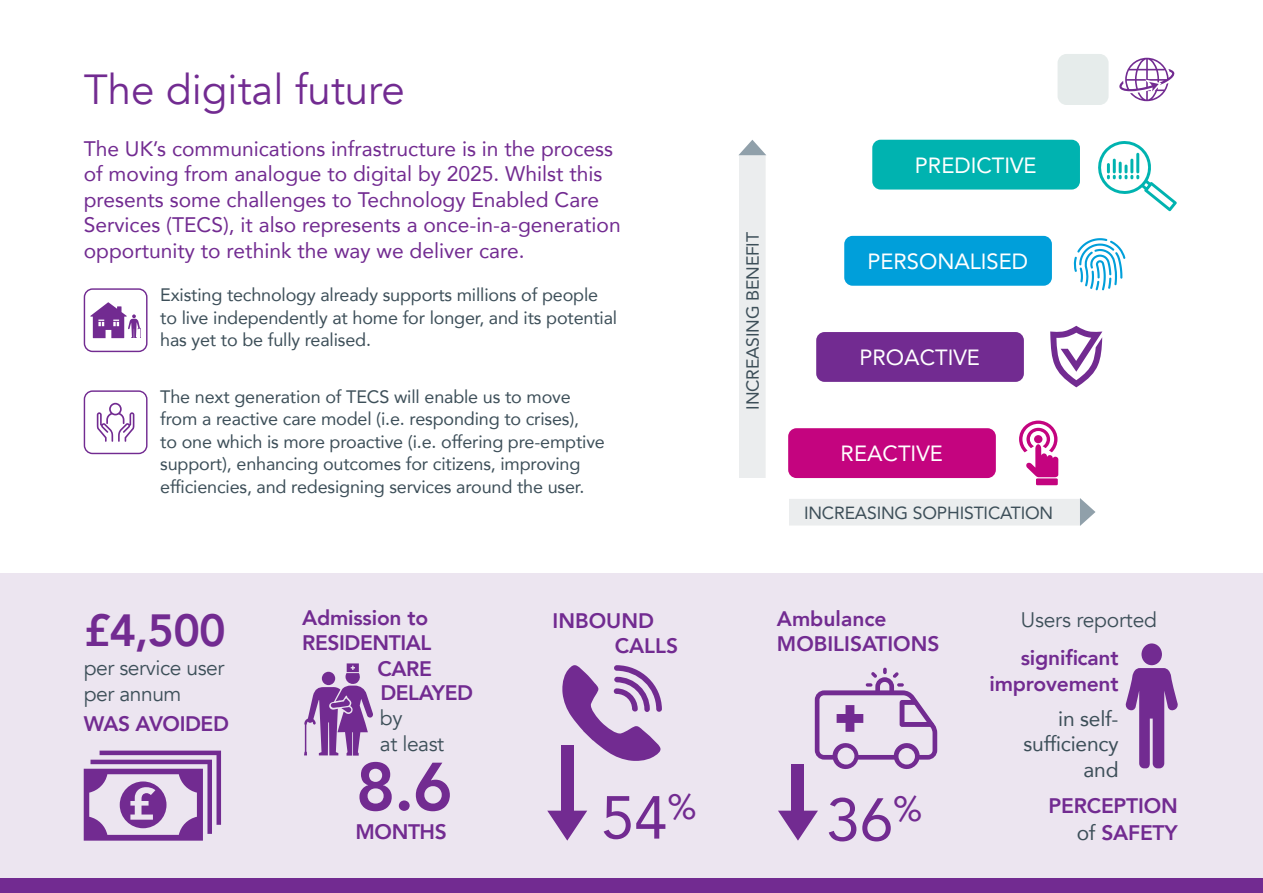
<style>
.page{position:relative;width:1263px;height:893px;background:#fff}
.page>*{position:absolute;margin:0;border:0;box-sizing:border-box;transform-origin:0 0}
.t1{font:800 67.5px "Avenir";color:#722b91}
.t2{font:60px "Avenir";color:#722b91}
.t3{font:800 45px "Avenir";color:#722b91}
.t4{font:42px "Avenir";color:#722b91}
.t5{font:22.05px "Avenir";color:#fff}
.t6{font:21px/25.5px "Avenir";color:#722b91}
.t7{font:800 21px/25.5px "Avenir";letter-spacing:-.01em;color:#722b91;text-align:right}
.t8{font:21px/25.5px "Avenir";letter-spacing:-.02em;color:#3d4f59}
.t9{font:21px/25.5px "Avenir";letter-spacing:-.01em;color:#3d4f59;text-align:right}
.t10{font:18px/22.5px "Avenir";letter-spacing:-.01em;color:#3d4f59}
.t11{font:17.55px "Avenir";letter-spacing:-.01em;color:#3d4f59}
.s1{font-weight:400;color:#3d4f59}
</style>
<div class="page">
<svg style="left:1119px;top:58px;width:56px;height:43px"></svg>
<div style="left:0;top:573px;width:1263px;height:320px;background:#eae2ef"></div>
<div style="left:0;top:878px;width:1263px;height:15px;background:#722b91"></div>
<div style="left:1057px;top:54px;width:51px;height:51px;background:#e6eceb;border-radius:9px"></div>
<div style="left:84px;top:288px;width:63px;height:64px;border:1px solid #722b91;border-radius:8px"></div>
<div style="left:84px;top:390px;width:63px;height:64px;border:1px solid #722b91;border-radius:8px"></div>
<svg style="left:90px;top:302px;width:51px;height:36px"></svg>
<svg style="left:97px;top:403px;width:37px;height:39px"></svg>
<svg style="left:84px;top:751px;width:137px;height:90px"></svg>
<svg style="left:547px;top:811px;width:40px;height:30px"></svg>
<div style="left:561px;top:745px;width:12px;height:84px;background:#722b91"></div>
<svg style="left:562px;top:665px;width:100px;height:97px"></svg>
<svg style="left:304px;top:663px;width:69px;height:93px"></svg>
<svg style="left:815px;top:668px;width:122px;height:101px"></svg>
<svg style="left:778px;top:811px;width:40px;height:30px"></svg>
<div style="left:792px;top:764px;width:12px;height:65px;background:#722b91"></div>
<svg style="left:1125px;top:668px;width:53px;height:100px"></svg>
<div style="left:1141px;top:643px;width:21px;height:22px;background:#722b91;border-radius:50%"></div>
<svg style="left:1098px;top:141px;width:79px;height:70px"></svg>
<div style="left:872px;top:140px;width:208px;height:50px;background:#00b3b0;border-radius:8px"></div>
<svg style="left:738px;top:154px;width:342px;height:372px"></svg>
<svg style="left:738px;top:140px;width:28px;height:15px"></svg>
<svg style="left:1080px;top:498px;width:15px;height:28px"></svg>
<svg style="left:1050px;top:326px;width:52px;height:61px"></svg>
<svg style="left:1019px;top:421px;width:39px;height:64px"></svg>
<div style="left:788px;top:428px;width:208px;height:50px;background:#c4047f;border-radius:8px"></div>
<div style="left:816px;top:332px;width:208px;height:50px;background:#722b91;border-radius:8px"></div>
<div style="left:727px;top:478px;width:61px;height:59px;background:#fff"></div>
<svg style="left:1073px;top:238px;width:52px;height:52px"></svg>
<h3 class="t4" style="left:84px;top:65px;width:323px">The digital future</h3>
<p class="t6" style="left:84px;top:135px;width:538px">The UK’s communications infrastructure is in the process of moving from analogue to digital by 2025. Whilst this presents some challenges to Technology Enabled Care Services (TECS), it also represents a once-in-a-generation opportunity to rethink the way we deliver care.</p>
<p class="t10" style="left:160px;top:283px;width:458px">Existing technology already supports millions of people to live independently at home for longer, and its potential has yet to be fully realised.</p>
<p class="t10" style="left:160px;top:385px;width:446px">The next generation of TECS will enable us to move from a reactive care model (i.e. responding to crises),<br>to one which is more proactive (i.e. offering pre-emptive support), enhancing outcomes for citizens, improving efficiencies, and redesigning services around the user.</p>
<p class="t7" style="left:302px;top:605px;width:131px">Admission to<br>RESIDENTIAL<br>CARE</p>
<p class="t7" style="left:615px;top:608px;width:65px;text-align:left;text-indent:-62px">INBOUND<br>CALLS</p>
<h3 class="t3" style="left:84px;top:595px;width:144px">£4,500</h3>
<p class="t8" style="left:84px;top:656px;width:142px">per service user per annum</p>
<p class="t7" style="left:84px;top:710px;width:147px">WAS AVOIDED</p>
<p class="t8" style="left:380px;top:706px;width:66px">by<br>at least</p>
<p class="t7" style="left:380px;top:680px;width:94px">DELAYED</p>
<h1 class="t1" style="left:356px;top:734px;width:99px">8.6</h1>
<p class="t7" style="left:356px;top:819px;width:93px">MONTHS</p>
<h2 class="t2" style="left:601px;top:770px;width:97px">54<sup>%</sup></h2>
<p class="t11" style="left:739px;top:410px;width:179px;rotate:-90deg">INCREASING BENEFIT</p>
<p class="t5" style="left:915px;top:147px;width:123px">PREDICTIVE</p>
<p class="t5" style="left:867px;top:243px;width:162px">PERSONALISED</p>
<p class="t5" style="left:859px;top:340px;width:122px">PROACTIVE</p>
<p class="t5" style="left:840px;top:436px;width:104px">REACTIVE</p>
<p class="t11" style="left:804px;top:498px;width:251px">INCREASING SOPHISTICATION</p>
<p class="t7" style="left:777px;top:606px;width:164px;text-align:left">Ambulance<br>MOBILISATIONS</p>
<h2 class="t2" style="left:826px;top:772px;width:97px">36<sup>%</sup></h2>
<p class="t8" style="left:1021px;top:607px;width:138px">Users reported</p>
<p class="t7" style="left:989px;top:645px;width:130px">significant improvement</p>
<p class="t9" style="left:1023px;top:705px;width:97px">in self&shy;sufficiency and</p>
<p class="t7" style="left:1048px;top:792px;width:131px;line-height:27.2px">PERCEPTION <span class="s1">of</span> SAFETY</p>
</div>
